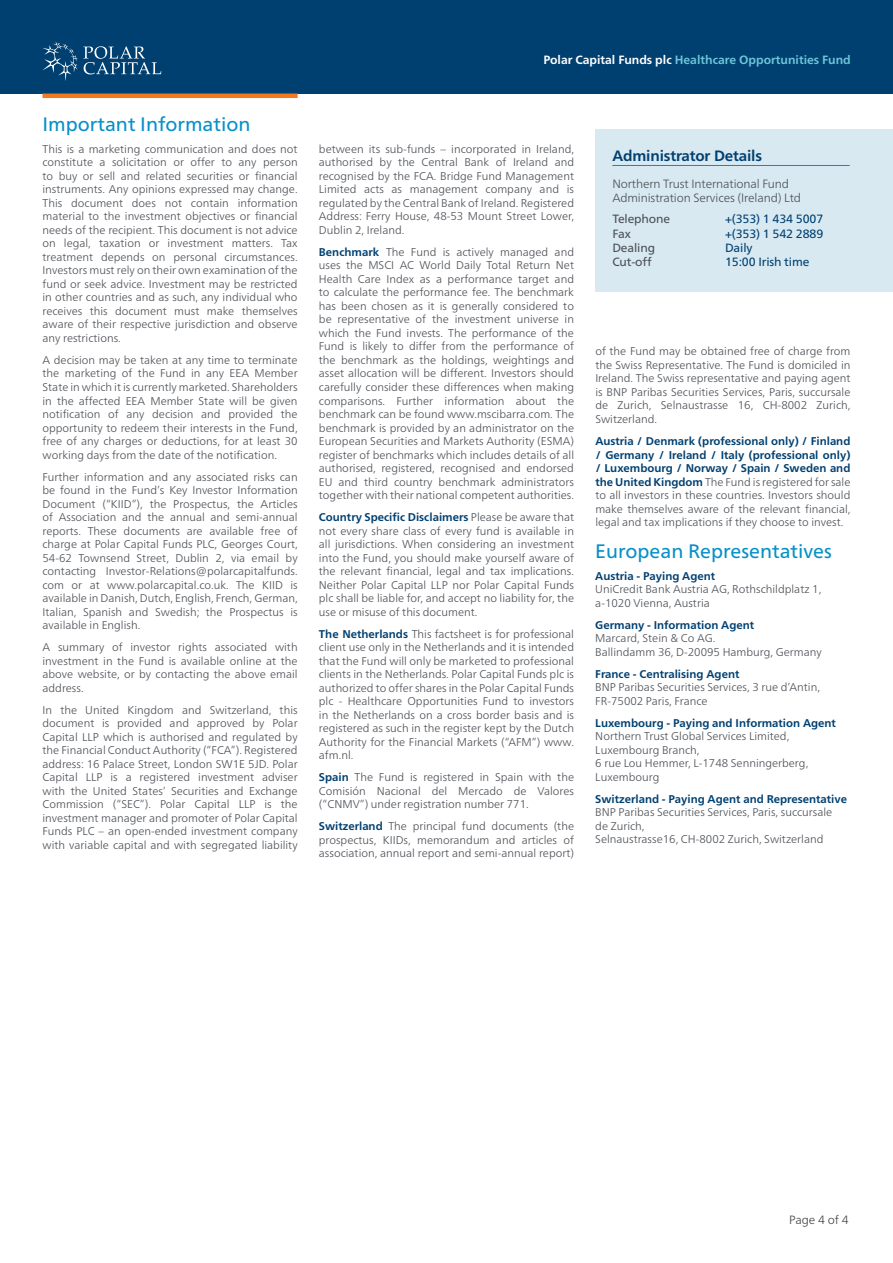
<style>
.page{position:relative;width:893px;height:1263px;background:#fff}
.page>*{position:absolute;margin:0;border:0;box-sizing:border-box;transform-origin:0 0}
.t1{font:19.5px "Frutiger Neue LT Pro";color:#0690c8}
.t2{font:700 15px "Frutiger Neue LT Pro";letter-spacing:-.01em;color:#004071}
.t3{font:300 12px/14.4px "Frutiger Neue LT Pro";letter-spacing:-.01em;color:#4b4f55}
.t4{font:700 12px "Frutiger Neue LT Pro";color:#6dc5d8}
.t5{font:12px "Frutiger Neue LT Pro";letter-spacing:-.01em;color:#004071}
.t6{font:12px "Frutiger Neue LT Pro";letter-spacing:-.01em;color:#4b4f55}
.t7{font:300 12px "Frutiger Neue LT Pro";color:rgb(0 0 0/.75)}
.t8{font:300 11.25px/13.5px "Frutiger Neue LT Pro";color:#4b4f55;text-align:justify}
.t9{font:700 11.25px "Frutiger Neue LT Pro";color:#004071}
.s1{color:#fff}
.s2{font-weight:700;color:#004071}
</style>
<div class="page">
<div style="left:0;top:0;width:893px;height:94px;background:#004071"></div>
<svg style="left:43px;top:41px;width:118px;height:40px"></svg>
<hr style="left:43px;top:94px;width:255px;height:4px;background:#f47921">
<div style="left:595px;top:130px;width:298px;height:162px;background:#d8e9f1"></div>
<hr style="left:612px;top:165px;width:238px;height:1px;background:#0690c8">
<h1 class="t1" style="left:43px;top:113px;width:210px">Important Information</h1>
<p class="t8" style="left:43px;top:142px;width:257px">This is a marketing communication and does not constitute a solicitation or offer to any person to buy or sell and related securities or financial instruments. Any opinions expressed may change.<br>This document does not contain information material to the investment objectives or financial needs of the recipient. This document is not advice on legal, taxation or investment matters. Tax treatment depends on personal circumstances.<br>Investors must rely on their own examination of the fund or seek advice. Investment may be restricted in other countries and as such, any individual who receives this document must make themselves aware of their respective jurisdiction and observe any restrictions.</p>
<p class="t8" style="left:43px;top:353px;width:257px">A decision may be taken at any time to terminate the marketing of the Fund in any EEA Member State in which it is currently marketed. Shareholders in the affected EEA Member State will be given notification of any decision and provided the opportunity to redeem their interests in the Fund, free of any charges or deductions, for at least 30 working days from the date of the notification.</p>
<p class="t8" style="left:43px;top:470px;width:257px">Further information and any associated risks can be found in the Fund’s Key Investor Information Document (“KIID”), the Prospectus, the Articles of Association and the annual and semi-annual reports. These documents are available free of charge at Polar Capital Funds PLC, Georges Court, 54-62 Townsend Street, Dublin 2, via email by contacting Investor-Relations@polarcapitalfunds. com or at www.polarcapital.co.uk. The KIID is available in Danish, Dutch, English, French, German, Italian, Spanish and Swedish; the Prospectus is available in English.</p>
<p class="t8" style="left:43px;top:640px;width:257px">A summary of investor rights associated with investment in the Fund is available online at the above website, or by contacting the above email address.</p>
<p class="t8" style="left:43px;top:703px;width:257px">In the United Kingdom and Switzerland, this document is provided and approved by Polar Capital LLP which is authorised and regulated by the Financial Conduct Authority (“FCA”). Registered address: 16 Palace Street, London SW1E 5JD. Polar Capital LLP is a registered investment adviser with the United States’ Securities and Exchange Commission (“SEC”). Polar Capital LLP is the investment manager and promoter of Polar Capital Funds PLC – an open-ended investment company with variable capital and with segregated liability</p>
<p class="t4" style="left:543px;top:53px;width:309px"><span class="s1">Polar Capital Funds plc</span> Healthcare Opportunities Fund</p>
<p class="t8" style="left:319px;top:142px;width:257px">between its sub-funds – incorporated in Ireland, authorised by the Central Bank of Ireland and recognised by the FCA. Bridge Fund Management Limited acts as management company and is regulated by the Central Bank of Ireland. Registered Address: Ferry House, 48-53 Mount Street Lower, Dublin 2, Ireland.</p>
<p class="t8" style="left:319px;top:245px;width:257px"><span class="s2">Benchmark</span> The Fund is actively managed and uses the MSCI AC World Daily Total Return Net Health Care Index as a performance target and to calculate the performance fee. The benchmark has been chosen as it is generally considered to be representative of the investment universe in which the Fund invests. The performance of the Fund is likely to differ from the performance of the benchmark as the holdings, weightings and asset allocation will be different. Investors should carefully consider these differences when making comparisons. Further information about the benchmark can be found www.mscibarra.com. The benchmark is provided by an administrator on the European Securities and Markets Authority (ESMA) register of benchmarks which includes details of all authorised, registered, recognised and endorsed EU and third country benchmark administrators together with their national competent authorities.</p>
<p class="t8" style="left:319px;top:510px;width:257px"><span class="s2">Country Specific Disclaimers</span> Please be aware that not every share class of every fund is available in all jurisdictions. When considering an investment into the Fund, you should make yourself aware of the relevant financial, legal and tax implications.<br>Neither Polar Capital LLP nor Polar Capital Funds plc shall be liable for, and accept no liability for, the use or misuse of this document.</p>
<p class="t8" style="left:319px;top:627px;width:257px"><span class="s2">The Netherlands</span> This factsheet is for professional client use only in the Netherlands and it is intended that the Fund will only be marketed to professional clients in the Netherlands. Polar Capital Funds plc is authorized to offer shares in the Polar Capital Funds plc - Healthcare Opportunities Fund to investors in the Netherlands on a cross border basis and is registered as such in the register kept by the Dutch Authority for the Financial Markets (“AFM”) www. afm.nl.</p>
<p class="t8" style="left:319px;top:770px;width:257px"><span class="s2">Spain</span> The Fund is registered in Spain with the Comisión Nacional del Mercado de Valores (“CNMV”) under registration number 771.</p>
<p class="t8" style="left:319px;top:819px;width:257px"><span class="s2">Switzerland</span> The principal fund documents (the prospectus, KIIDs, memorandum and articles of association, annual report and semi-annual report)</p>
<h2 class="t2" style="left:612px;top:147px;width:151px">Administrator Details</h2>
<p class="t3" style="left:612px;top:177px;width:190px">Northern Trust International Fund<br>Administration Services (Ireland) Ltd</p>
<p class="t6" style="left:612px;top:212px;width:59px">Telephone</p>
<p class="t5" style="left:725px;top:212px;width:100px">+(353) 1 434 5007</p>
<p class="t6" style="left:612px;top:226px;width:20px">Fax</p>
<p class="t5" style="left:725px;top:226px;width:100px">+(353) 1 542 2889</p>
<p class="t6" style="left:612px;top:241px;width:44px">Dealing</p>
<p class="t5" style="left:725px;top:241px;width:29px">Daily</p>
<p class="t6" style="left:612px;top:255px;width:41px">Cut-off</p>
<p class="t5" style="left:725px;top:255px;width:86px">15:00 Irish time</p>
<p class="t8" style="left:595px;top:345px;width:257px">of the Fund may be obtained free of charge from the Swiss Representative. The Fund is domiciled in Ireland. The Swiss representative and paying agent is BNP Paribas Securities Services, Paris, succursale de Zurich, Selnaustrasse 16, CH-8002 Zurich, Switzerland.</p>
<p class="t8" style="left:595px;top:434px;width:257px"><span class="s2">Austria / Denmark (professional only) / Finland / Germany / Ireland / Italy (professional only) / Luxembourg / Norway / Spain / Sweden and the United Kingdom</span> The Fund is registered for sale to all investors in these countries. Investors should make themselves aware of the relevant financial, legal and tax implications if they choose to invest.</p>
<h1 class="t1" style="left:595px;top:540px;width:238px">European Representatives</h1>
<p class="t9" style="left:595px;top:569px;width:121px">Austria - Paying Agent</p>
<p class="t8" style="left:595px;top:583px;width:227px">UniCredit Bank Austria AG, Rothschildplatz 1, a-1020 Vienna, Austria</p>
<p class="t9" style="left:595px;top:618px;width:160px">Germany - Information Agent</p>
<p class="t8" style="left:595px;top:632px;width:228px">Marcard, Stein &amp; Co AG.<br>Ballindamm 36, D-20095 Hamburg, Germany</p>
<p class="t9" style="left:595px;top:667px;width:146px">France - Centralising Agent</p>
<p class="t8" style="left:595px;top:681px;width:226px">BNP Paribas Securities Services, 3 rue d’Antin,<br>FR-75002 Paris, France</p>
<p class="t9" style="left:595px;top:716px;width:242px">Luxembourg - Paying and Information Agent</p>
<p class="t8" style="left:595px;top:730px;width:214px;text-align:left">Northern Trust Global Services Limited,<br>Luxembourg Branch,<br>6 rue Lou Hemmer, L-1748 Senningerberg,<br>Luxembourg</p>
<p class="t9" style="left:595px;top:792px;width:253px">Switzerland - Paying Agent and Representative</p>
<p class="t8" style="left:595px;top:806px;width:238px;text-align:left">BNP Paribas Securities Services, Paris, succursale de Zurich,<br>Selnaustrasse16, CH-8002 Zurich, Switzerland</p>
<p class="t7" style="left:789px;top:1211px;width:61px">Page 4 of 4</p>
</div>
